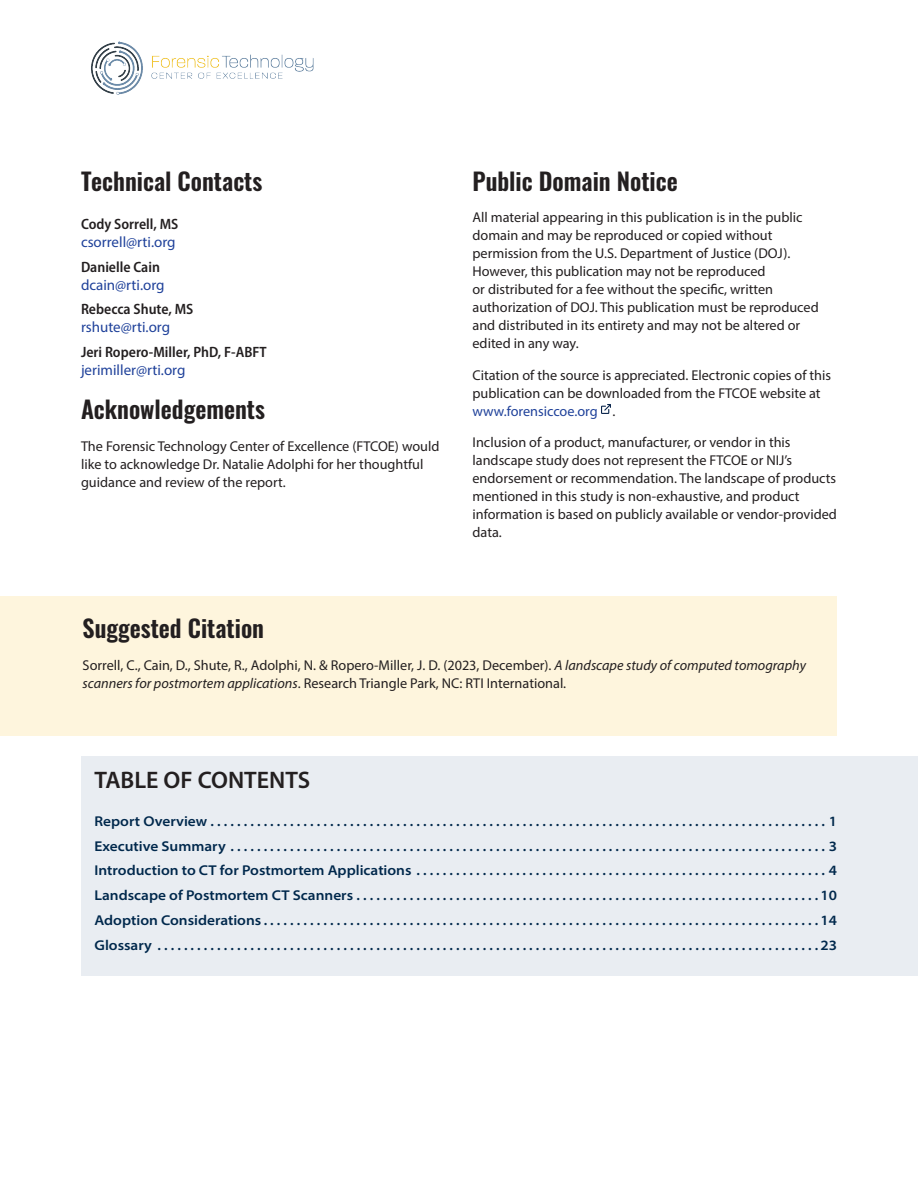
<style>
.page{position:relative;width:918px;height:1188px;background:#fff}
.page>*{position:absolute;margin:0;border:0;box-sizing:border-box;transform-origin:0 0}
.t1{font:600 24px "Oswald";color:#231f20}
.t2{font:600 24px "Myriad Pro";color:#231f20}
.t3{font:600 semi-condensed 15px "Myriad Pro";color:#231f20}
.t4{font:15px "Myriad Pro";color:#1f419a}
.t5{font:14.25px/18px "Myriad Pro";color:#231f20}
.t6{font:600 semi-expanded 14.25px "Myriad Pro";color:#00284c}
.s1{color:#1f419a}
.s2{font-style:italic}
</style>
<div class="page">
<img style="left:91px;top:41px;width:223px;height:54px">
<div style="left:81px;top:756px;width:837px;height:219px;background:#e9edf2"></div>
<svg style="left:601px;top:404px;width:10px;height:10px"></svg>
<div style="left:0;top:596px;width:837px;height:140px;background:#fef5dd"></div>
<h2 class="t1" style="left:81px;top:168px;width:183px">Technical Contacts</h2>
<p class="t3" style="left:81px;top:214px;width:99px">Cody Sorrell, MS</p>
<p class="t4" style="left:81px;top:233px;width:96px">csorrell@rti.org</p>
<p class="t3" style="left:81px;top:257px;width:80px">Danielle Cain</p>
<p class="t4" style="left:81px;top:275px;width:85px">dcain@rti.org</p>
<p class="t3" style="left:81px;top:300px;width:114px">Rebecca Shute, MS</p>
<p class="t4" style="left:81px;top:318px;width:91px">rshute@rti.org</p>
<p class="t3" style="left:81px;top:343px;width:187px">Jeri Ropero-Miller, PhD, F-ABFT</p>
<p class="t4" style="left:81px;top:361px;width:106px">jerimiller@rti.org</p>
<h2 class="t1" style="left:81px;top:397px;width:186px">Acknowledgements</h2>
<p class="t5" style="left:81px;top:437px;width:360px">The Forensic Technology Center of Excellence (FTCOE) would like to acknowledge Dr. Natalie Adolphi for her thoughtful guidance and review of the report.</p>
<h2 class="t1" style="left:472px;top:168px;width:207px">Public Domain Notice</h2>
<p class="t5" style="left:472px;top:208px;width:348px">All material appearing in this publication is in the public domain and may be reproduced or copied without permission from the U.S. Department of Justice (DOJ).<br>However, this publication may not be reproduced<br>or distributed for a fee without the specific, written authorization of DOJ. This publication must be reproduced and distributed in its entirety and may not be altered or edited in any way.</p>
<p class="t5" style="left:472px;top:366px;width:360px">Citation of the source is appreciated. Electronic copies of this publication can be downloaded from the FTCOE website at <span class="s1">www.forensiccoe.org</span> .</p>
<p class="t5" style="left:472px;top:433px;width:366px">Inclusion of a product, manufacturer, or vendor in this landscape study does not represent the FTCOE or NIJ’s endorsement or recommendation. The landscape of products mentioned in this study is non-exhaustive, and product information is based on publicly available or vendor-provided data.</p>
<h2 class="t1" style="left:83px;top:616px;width:183px">Suggested Citation</h2>
<p class="t5" style="left:83px;top:656px;width:725px">Sorrell, C., Cain, D., Shute, R., Adolphi, N. &amp; Ropero-Miller, J. D. (2023, December). <span class="s2">A landscape study of computed tomography scanners for postmortem applications</span>. Research Triangle Park, NC: RTI International.</p>
<h2 class="t2" style="left:94px;top:764px;width:217px">TABLE OF CONTENTS</h2>
<p class="t6" style="left:94px;top:812px;width:744px">Report Overview . . . . . . . . . . . . . . . . . . . . . . . . . . . . . . . . . . . . . . . . . . . . . . . . . . . . . . . . . . . . . . . . . . . . . . . . . . . . . . . . . . . . . . . . . . . . . 1</p>
<p class="t6" style="left:94px;top:837px;width:744px">Executive Summary . . . . . . . . . . . . . . . . . . . . . . . . . . . . . . . . . . . . . . . . . . . . . . . . . . . . . . . . . . . . . . . . . . . . . . . . . . . . . . . . . . . . . . . . . . 3</p>
<p class="t6" style="left:94px;top:861px;width:744px">Introduction to CT for Postmortem Applications . . . . . . . . . . . . . . . . . . . . . . . . . . . . . . . . . . . . . . . . . . . . . . . . . . . . . . . . . . . . . . 4</p>
<p class="t6" style="left:94px;top:886px;width:744px">Landscape of Postmortem CT Scanners . . . . . . . . . . . . . . . . . . . . . . . . . . . . . . . . . . . . . . . . . . . . . . . . . . . . . . . . . . . . . . . . . . . . . . 10</p>
<p class="t6" style="left:95px;top:911px;width:744px">Adoption Considerations . . . . . . . . . . . . . . . . . . . . . . . . . . . . . . . . . . . . . . . . . . . . . . . . . . . . . . . . . . . . . . . . . . . . . . . . . . . . . . . . . . . . 14</p>
<p class="t6" style="left:95px;top:936px;width:744px">Glossary . . . . . . . . . . . . . . . . . . . . . . . . . . . . . . . . . . . . . . . . . . . . . . . . . . . . . . . . . . . . . . . . . . . . . . . . . . . . . . . . . . . . . . . . . . . . . . . . . . . . 23</p>
</div>
